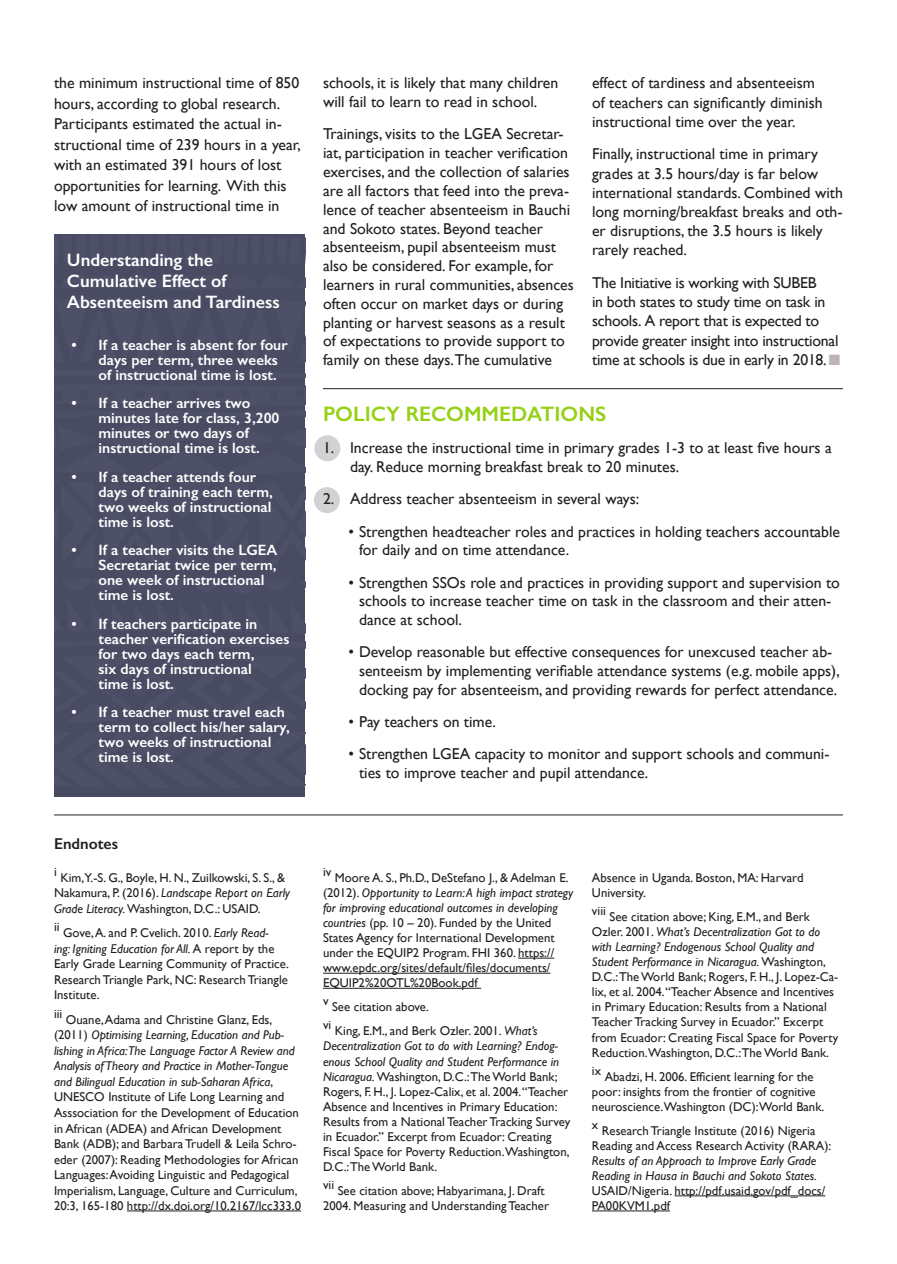
<style>
.page{position:relative;width:897px;height:1264px;background:#fff}
.page>*{position:absolute;margin:0;border:0;box-sizing:border-box;transform-origin:0 0}
.t1{font:600 21px "Gill Sans";color:#94d112}
.t2{font:600 18px/21px "Gill Sans";color:#fff}
.t3{font:15.75px/18.8px "Gill Sans";color:#231f20}
.t4{font:600 15.75px "Gill Sans";color:#231f20}
.t5{font:600 15px/15px "Gill Sans";color:#fff}
.Footnotes{font:12.75px/15px "Gill Sans";color:#231f20}
.s1{color:#bdb4b6}
.s2{font-style:italic}
</style>
<div class="page">
<div style="left:314px;top:487px;width:26px;height:26px;background:#d1d2d4;border-radius:50%"></div>
<div style="left:314px;top:435px;width:26px;height:26px;background:#d1d2d4;border-radius:50%"></div>
<hr style="left:127px;top:1210px;width:174px;height:1px;background:#231f20">
<hr style="left:518px;top:958px;width:36px;height:1px;background:#231f20">
<hr style="left:323px;top:973px;width:227px;height:1px;background:#231f20">
<hr style="left:323px;top:988px;width:158px;height:1px;background:#231f20">
<hr style="left:674px;top:1195px;width:151px;height:1px;background:#231f20">
<hr style="left:592px;top:1210px;width:78px;height:1px;background:#231f20">
<hr style="left:54px;top:814px;width:788px;height:1px;background:#231f20">
<hr style="left:323px;top:388px;width:519px;height:1px;background:#231f20">
<div style="left:54px;top:234px;width:251px;height:563px;background:#484b62"></div>
<p class="t3" style="left:54px;top:73px;width:248px;line-height:20.4px">the minimum instructional time of 850 hours, according to global research.<br>Participants estimated the actual in&shy;structional time of 239 hours in a year, with an estimated 391 hours of lost opportunities for learning. With this low amount of instructional time in</p>
<p class="t3" style="left:323px;top:73px;width:237px">schools, it is likely that many children will fail to learn to read in school.</p>
<p class="t3" style="left:592px;top:73px;width:232px;line-height:19.2px">effect of tardiness and absenteeism of teachers can significantly diminish instructional time over the year.</p>
<p class="t3" style="left:592px;top:144px;width:252px;line-height:19.2px">Finally, instructional time in primary grades at 3.5 hours/day is far below international standards. Combined with long morning/breakfast breaks and oth&shy;er disruptions, the 3.5 hours is likely rarely reached.</p>
<p class="t3" style="left:592px;top:273px;width:250px;line-height:19.2px">The Initiative is working with SUBEB<br>in both states to study time on task in schools. A report that is expected to provide greater insight into instructional time at schools is due in early in 2018. <span class="s1">■</span></p>
<p class="t1" style="left:323px;top:401px;width:285px">POLICY RECOMMEDATIONS</p>
<p class="t3" style="left:350px;top:438px;width:483px;text-indent:-27px">1. Increase the instructional time in primary grades 1-3 to at least five hours a day. Reduce morning breakfast break to 20 minutes.</p>
<p class="t3" style="left:323px;top:489px;width:318px">2. Address teacher absenteeism in several ways:</p>
<p class="t3" style="left:359px;top:522px;width:482px;text-indent:-10px">• Strengthen headteacher roles and practices in holding teachers accountable for daily and on time attendance.</p>
<p class="t3" style="left:359px;top:573px;width:482px;text-indent:-10px">• Strengthen SSOs role and practices in providing support and supervision to schools to increase teacher time on task in the classroom and their atten&shy;dance at school.</p>
<p class="t3" style="left:359px;top:642px;width:482px;text-indent:-10px">• Develop reasonable but effective consequences for unexcused teacher ab&shy;senteeism by implementing verifiable attendance systems (e.g. mobile apps), docking pay for absenteeism, and providing rewards for perfect attendance.</p>
<p class="t3" style="left:348px;top:712px;width:149px">• Pay teachers on time.</p>
<p class="t3" style="left:359px;top:744px;width:472px;text-indent:-10px">• Strengthen LGEA capacity to monitor and support schools and communi&shy;ties to improve teacher and pupil attendance.</p>
<p class="t3" style="left:323px;top:125px;width:252px">Trainings, visits to the LGEA Secretar&shy;iat, participation in teacher verification exercises, and the collection of salaries are all factors that feed into the preva&shy;lence of teacher absenteeism in Bauchi and Sokoto states. Beyond teacher absenteeism, pupil absenteeism must also be considered. For example, for learners in rural communities, absences often occur on market days or during planting or harvest seasons as a result of expectations to provide support to family on these days.The cumulative</p>
<p class="t2" style="left:67px;top:249px;width:214px">Understanding the<br>Cumulative Effect of<br>Absenteeism and Tardiness</p>
<p class="t5" style="left:98px;top:337px;width:190px;text-indent:-27px">• If a teacher is absent for four days per term, three weeks of instructional time is lost.</p>
<p class="t5" style="left:98px;top:395px;width:182px;text-indent:-27px">• If a teacher arrives two minutes late for class, 3,200 minutes or two days of instructional time is lost.</p>
<p class="t5" style="left:98px;top:469px;width:176px;text-indent:-27px">• If a teacher attends four days of training each term, two weeks of instructional time is lost.</p>
<p class="t5" style="left:98px;top:542px;width:180px;text-indent:-27px">• If a teacher visits the LGEA<br>Secretariat twice per term, one week of instructional time is lost.</p>
<p class="t5" style="left:98px;top:616px;width:192px;text-indent:-27px">• If teachers participate in teacher verification exercises for two days each term,<br>six days of instructional<br>time is lost.</p>
<p class="t5" style="left:98px;top:704px;width:193px;text-indent:-27px">• If a teacher must travel each term to collect his/her salary, two weeks of instructional time is lost.</p>
<p class="t4" style="left:54px;top:834px;width:65px">Endnotes</p>
<p class="Footnotes" style="left:54px;top:864px;width:4px">i</p>
<p class="Footnotes" style="left:54px;top:869px;width:237px;line-height:15.5px;text-indent:6px">Kim,Y.-S. G., Boyle, H. N., Zuilkowski, S. S., &amp;<br>Nakamura, P. (2016). <span class="s2">Landscape Report on Early<br>Grade Literacy.</span> Washington, D.C.: USAID.</p>
<p class="Footnotes" style="left:54px;top:919px;width:7px">ii</p>
<p class="Footnotes" style="left:54px;top:925px;width:236px;line-height:15.5px;text-indent:9px">Gove, A. and P. Cvelich. 2010. <span class="s2">Early Read-<br>ing: Igniting Education for All.</span> A report by the Early Grade Learning Community of Practice.<br>Research Triangle Park, NC: Research Triangle Institute.</p>
<p class="Footnotes" style="left:54px;top:1006px;width:10px">iii</p>
<p class="Footnotes" style="left:54px;top:1011px;width:248px;line-height:15.5px;text-indent:12px">Ouane, Adama and Christine Glanz, Eds, (2011) <span class="s2">Optimising Learning, Education and Pub&shy;lishing in Africa:The Language Factor A Review and Analysis of Theory and Practice in Mother-Tongue and Bilingual Education in sub-Saharan Africa</span>, UNESCO Institute of Life Long Learning and Asssociation for the Development of Education in African (ADEA) and African Development Bank (ADB); and Barbara Trudell &amp; Leila Schro&shy;eder (2007): Reading Methodologies for African Languages: Avoiding Linguistic and Pedagogical Imperialism, Language, Culture and Curriculum, 20:3, 165-180 http://dx.doi.org/10.2167/lcc333.0</p>
<p class="Footnotes" style="left:323px;top:864px;width:10px">iv</p>
<p class="Footnotes" style="left:323px;top:870px;width:252px;text-indent:12px">Moore A. S., Ph.D., DeStefano J., &amp; Adelman E. (2012). <span class="s2">Opportunity to Learn: A high impact strategy for improving educational outcomes in developing countries</span> (pp. 10 – 20). Funded by the United States Agency for International Development under the EQUIP2 Program. FHI 360. https:// www.epdc.org/sites/default/files/documents/ EQUIP2%20OTL%20Book.pdf</p>
<p class="Footnotes" style="left:323px;top:993px;width:7px">v</p>
<p class="Footnotes" style="left:332px;top:999px;width:98px">See citation above.</p>
<p class="Footnotes" style="left:323px;top:1017px;width:10px">vi</p>
<p class="Footnotes" style="left:323px;top:1023px;width:249px;text-indent:12px">King, E.M., and Berk Ozler. 2001. <span class="s2">What’s Decentralization Got to do with Learning? Endog&shy;enous School Quality and Student Performance in Nicaragua.</span> Washington, D.C.:The World Bank; Rogers, F. H., J. Lopez-Calix, et al. 2004. “Teacher Absence and Incentives in Primary Education:<br>Results from a National Teacher Tracking Survey in Ecuador.” Excerpt from Ecuador: Creating Fiscal Space for Poverty Reduction.Washington, D.C.:The World Bank.</p>
<p class="Footnotes" style="left:323px;top:1177px;width:13px">vii</p>
<p class="Footnotes" style="left:323px;top:1183px;width:227px;text-indent:15px">See citation above; Habyarimana, J. Draft<br>2004. Measuring and Understanding Teacher</p>
<p class="Footnotes" style="left:592px;top:870px;width:213px">Absence in Uganda. Boston, MA: Harvard<br>University.</p>
<p class="Footnotes" style="left:592px;top:903px;width:15px">viii</p>
<p class="Footnotes" style="left:592px;top:909px;width:248px;text-indent:18px">See citation above; King, E.M., and Berk Ozler. 2001. <span class="s2">What’s Decentralization Got to do with Learning? Endogenous School Quality and Student Performance in Nicaragua.</span> Washington, D.C.:The World Bank; Rogers, F. H., J. Lopez-Ca&shy;lix, et al. 2004. “Teacher Absence and Incentives in Primary Education: Results from a National Teacher Tracking Survey in Ecuador.” Excerpt from Ecuador: Creating Fiscal Space for Poverty Reduction.Washington, D.C.:The World Bank.</p>
<p class="Footnotes" style="left:592px;top:1062px;width:11px">ix</p>
<p class="Footnotes" style="left:592px;top:1068px;width:234px;text-indent:13px">Abadzi, H. 2006. Efficient learning for the poor: insights from the frontier of cognitive neuroscience.Washington (DC):World Bank.</p>
<p class="Footnotes" style="left:592px;top:1116px;width:8px">x</p>
<p class="Footnotes" style="left:592px;top:1122px;width:241px;text-indent:10px">Research Triangle Institute (2016) Nigeria Reading and Access Research Activity (RARA):<br><span class="s2">Results of an Approach to Improve Early Grade Reading in Hausa in Bauchi and Sokoto States.<br></span>USAID/Nigeria. http://pdf.usaid.gov/pdf_docs/ PA00KVM1.pdf</p>
</div>
